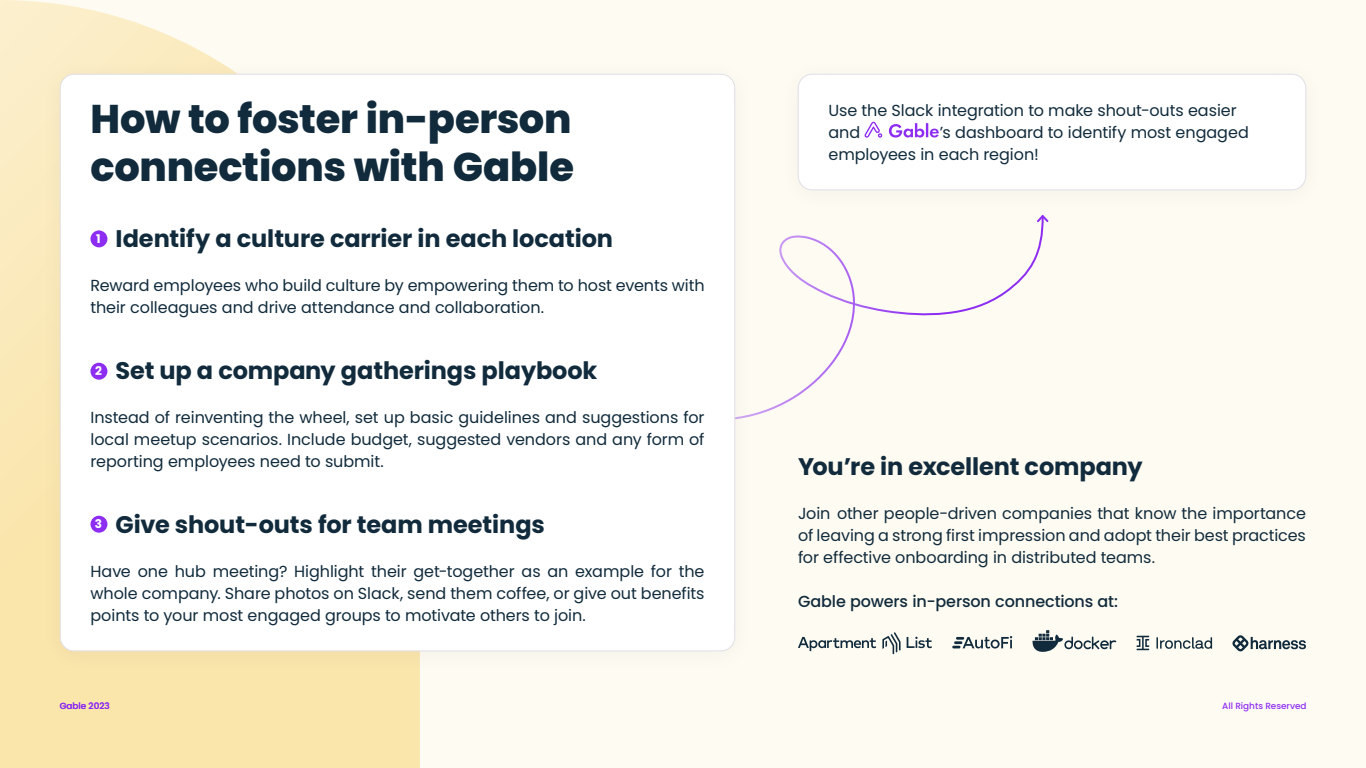
<style>
.page{position:relative;width:1366px;height:768px;background:#fefbf2}
.page>*{position:absolute;margin:0;border:0;box-sizing:border-box;transform-origin:0 0}
.t1{font:800 40px/48px "Poppins";letter-spacing:-.005em;color:#112b3c}
.t2{font:700 24px "Poppins";letter-spacing:-.005em;color:#112b3c}
.t3{font:16px/22px "Poppins";letter-spacing:-.005em;color:#112b3c;text-align:justify}
.t4{font:500 16px "Poppins";letter-spacing:-.005em;color:#112b3c}
.t5{font:500 8.9px "Poppins";color:#8d2df2}
.s1{font-size:12px;color:#fff}
</style>
<div class="page">
<svg style="left:0;top:0;width:420px;height:768px;fill:#fae5ab"></svg>
<svg style="left:798px;top:632px;width:134px;height:22px"></svg>
<svg style="left:1032px;top:630px;width:84px;height:22px"></svg>
<svg style="left:952px;top:636px;width:60px;height:13px"></svg>
<svg style="left:1137px;top:636px;width:12px;height:14px"></svg>
<svg style="left:1156px;top:637px;width:56px;height:12px"></svg>
<svg style="left:1232px;top:635px;width:74px;height:16px"></svg>
<div style="left:798px;top:74px;width:508px;height:116px;background:#fff;border-radius:14px"></div>
<svg style="left:864px;top:122px;width:18px;height:16px"></svg>
<svg style="left:889px;top:123px;width:50px;height:15px"></svg>
<div style="left:798px;top:74px;width:508px;height:116px;border:1px solid #e2dfe7;border-radius:14px"></div>
<svg style="left:757px;top:224px;width:287px;height:191px"></svg>
<svg style="left:1037px;top:215px;width:12px;height:9px"></svg>
<div style="left:38px;top:55px;width:719px;height:621px;background:#112b3c;opacity:.05"></div>
<div style="left:60px;top:74px;width:675px;height:577px;background:#fff;border-radius:14px"></div>
<div style="left:90px;top:230px;width:17px;height:17px;background:#8d2df2;border-radius:50%"></div>
<div style="left:90px;top:363px;width:17px;height:17px;background:#8d2df2;border-radius:50%"></div>
<div style="left:90px;top:516px;width:17px;height:17px;background:#8d2df2;border-radius:50%"></div>
<h1 class="t1" style="left:90px;top:95px;width:485px">How to foster in-person connections with Gable</h1>
<h2 class="t2" style="left:96px;top:224px;width:518px"><span class="s1">1</span> Identify a culture carrier in each location</h2>
<p class="t3" style="left:90px;top:274px;width:616px">Reward employees who build culture by empowering them to host events with their colleagues and drive attendance and collaboration.</p>
<h2 class="t2" style="left:95px;top:356px;width:504px"><span class="s1">2</span> Set up a company gatherings playbook</h2>
<p class="t3" style="left:90px;top:406px;width:616px">Instead of reinventing the wheel, set up basic guidelines and suggestions for local meetup scenarios. Include budget, suggested vendors and any form of reporting employees need to submit.</p>
<h2 class="t2" style="left:95px;top:510px;width:452px"><sup>3</sup> Give shout-outs for team meetings</h2>
<p class="t3" style="left:90px;top:560px;width:616px">Have one hub meeting? Highlight their get-together as an example for the whole company. Share photos on Slack, send them coffee, or give out benefits points to your most engaged groups to motivate others to join.</p>
<p class="t3" style="left:828px;top:99px;width:410px">Use the Slack integration to make shout-outs easier and</p>
<p class="t3" style="left:828px;top:121px;width:422px;text-indent:111px">’s dashboard to identify most engaged employees in each region!</p>
<h2 class="t2" style="left:798px;top:453px;width:346px">You’re in excellent company</h2>
<p class="t3" style="left:798px;top:503px;width:509px">Join other people-driven companies that know the importance of leaving a strong first impression and adopt their best practices for effective onboarding in distributed teams.</p>
<p class="t4" style="left:798px;top:592px;width:322px">Gable powers in-person connections at:</p>
<p class="t5" style="left:60px;top:700px;width:52px">Gable 2023</p>
<p class="t5" style="left:1222px;top:701px;width:86px">All Rights Reserved</p>
</div>
